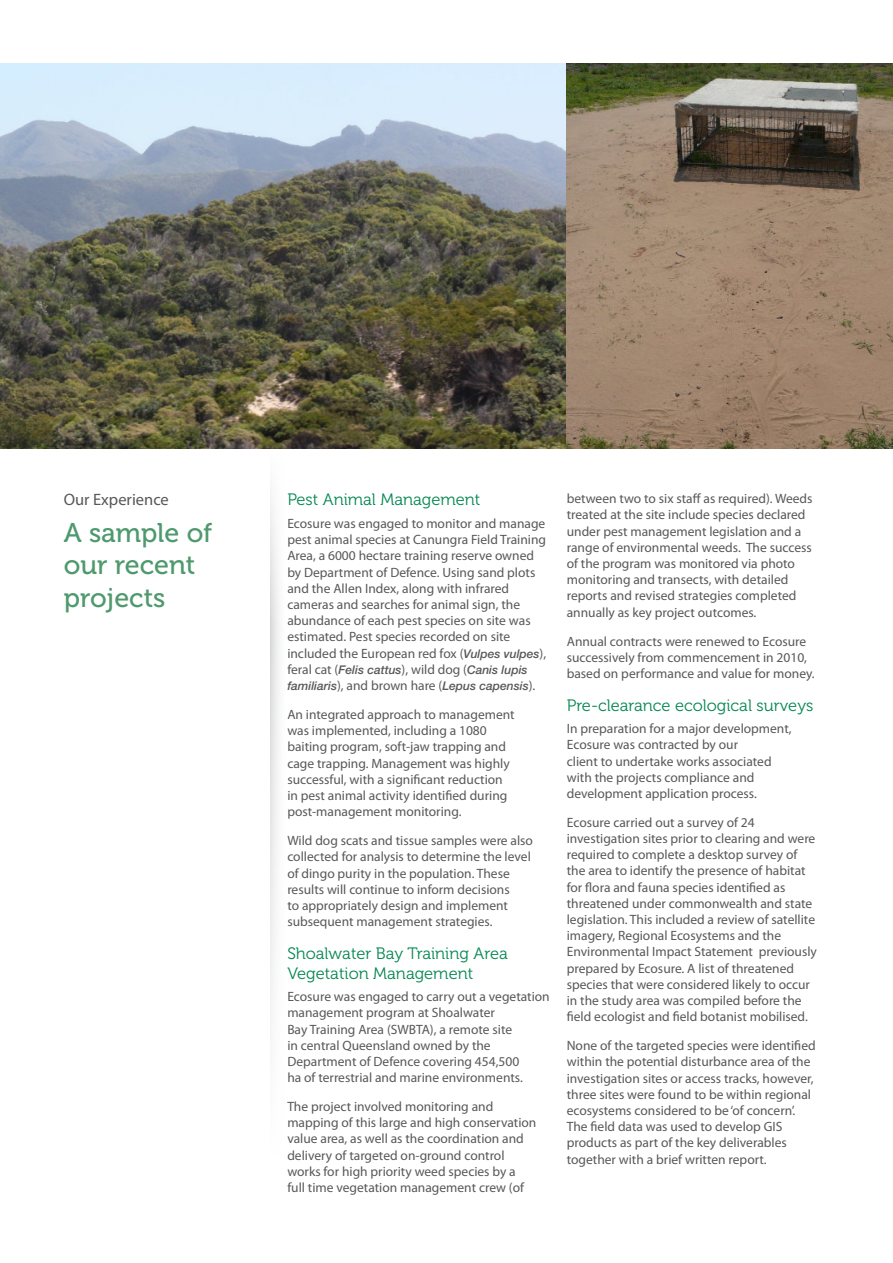
<style>
.page{position:relative;width:893px;height:1263px;background:#fff}
.page>*{position:absolute;margin:0;border:0;box-sizing:border-box;transform-origin:0 0}
.Head_B{font:27px/32.4px "Museo 500";color:#4e996d}
.Sub_Head{font:16.5px/19.8px "Museo 300";color:#058851}
.Head_A{font:16.5px "Myriad Pro";color:#57585a}
.Body{font:13.5px/16.2px "Myriad Pro";color:#57585a}
.Body-2{font:italic 500 12px/16.2px "Helvetica Neue LT Std";color:#57585a}
.s1{font-family:"Helvetica Neue LT Std";font-weight:500;font-style:italic;font-size:12px}
.s2{font-family:"Myriad Pro";font-weight:400;font-style:normal;font-size:13.5px}
</style>
<div class="page">
<img style="left:0;top:64px;width:567px;height:384px">
<svg style="left:567px;top:64px;width:326px;height:384px;background:#907c66"></svg>
<svg style="left:270px;top:448px;width:17px;height:579px"></svg>
<p class="Head_A" style="left:64px;top:490px;width:107px">Our Experience</p>
<p class="Head_B" style="left:64px;top:517px;width:150px">A sample of our recent projects</p>
<p class="Sub_Head" style="left:287px;top:490px;width:195px">Pest Animal Management</p>
<p class="Body" style="left:287px;top:515px;width:260px">Ecosure was engaged to monitor and manage pest animal species at Canungra Field Training Area, a 6000 hectare training reserve owned by Department of Defence. Using sand plots and the Allen Index, along with infrared cameras and searches for animal sign, the abundance of each pest species on site was estimated. Pest species recorded on site included the European red fox (<span class="s1">Vulpes vulpes</span>),</p>
<p class="Body-2" style="left:287px;top:661px;width:249px"><span class="s2">feral cat (</span>Felis cattus<span class="s2">), wild dog (</span>Canis lupis familiaris<span class="s2">), and brown hare (</span>Lepus capensis<span class="s2">).</span></p>
<p class="Body" style="left:287px;top:706px;width:229px">An integrated approach to management was implemented, including a 1080 baiting program, soft-jaw trapping and cage trapping. Management was highly successful, with a significant reduction in pest animal activity identified during post-management monitoring.</p>
<p class="Body" style="left:287px;top:832px;width:247px">Wild dog scats and tissue samples were also collected for analysis to determine the level of dingo purity in the population. These results will continue to inform decisions<br>to appropriately design and implement subsequent management strategies.</p>
<p class="Sub_Head" style="left:287px;top:943px;width:222px">Shoalwater Bay Training Area<br>Vegetation Management</p>
<p class="Body" style="left:287px;top:988px;width:264px">Ecosure was engaged to carry out a vegetation management program at Shoalwater<br>Bay Training Area (SWBTA), a remote site<br>in central Queensland owned by the Department of Defence covering 454,500<br>ha of terrestrial and marine environments.</p>
<p class="Body" style="left:287px;top:1098px;width:251px">The project involved monitoring and mapping of this large and high conservation value area, as well as the coordination and delivery of targeted on-ground control works for high priority weed species by a full time vegetation management crew (of</p>
<p class="Body" style="left:567px;top:490px;width:247px">between two to six staff as required). Weeds treated at the site include species declared under pest management legislation and a range of environmental weeds. The success of the program was monitored via photo monitoring and transects, with detailed reports and revised strategies completed annually as key project outcomes.</p>
<p class="Body" style="left:567px;top:633px;width:249px">Annual contracts were renewed to Ecosure successively from commencement in 2010, based on performance and value for money.</p>
<p class="Sub_Head" style="left:567px;top:695px;width:248px">Pre-clearance ecological surveys</p>
<p class="Body" style="left:567px;top:720px;width:226px">In preparation for a major development, Ecosure was contracted by our<br>client to undertake works associated with the projects compliance and development application process.</p>
<p class="Body" style="left:567px;top:814px;width:252px">Ecosure carried out a survey of 24 investigation sites prior to clearing and were required to complete a desktop survey of the area to identify the presence of habitat for flora and fauna species identified as threatened under commonwealth and state legislation. This included a review of satellite imagery, Regional Ecosystems and the Environmental Impact Statement previously prepared by Ecosure. A list of threatened species that were considered likely to occur in the study area was compiled before the field ecologist and field botanist mobilised.</p>
<p class="Body" style="left:567px;top:1037px;width:250px">None of the targeted species were identified within the potential disturbance area of the investigation sites or access tracks, however, three sites were found to be within regional ecosystems considered to be ‘of concern’.<br>The field data was used to develop GIS products as part of the key deliverables together with a brief written report.</p>
</div>
